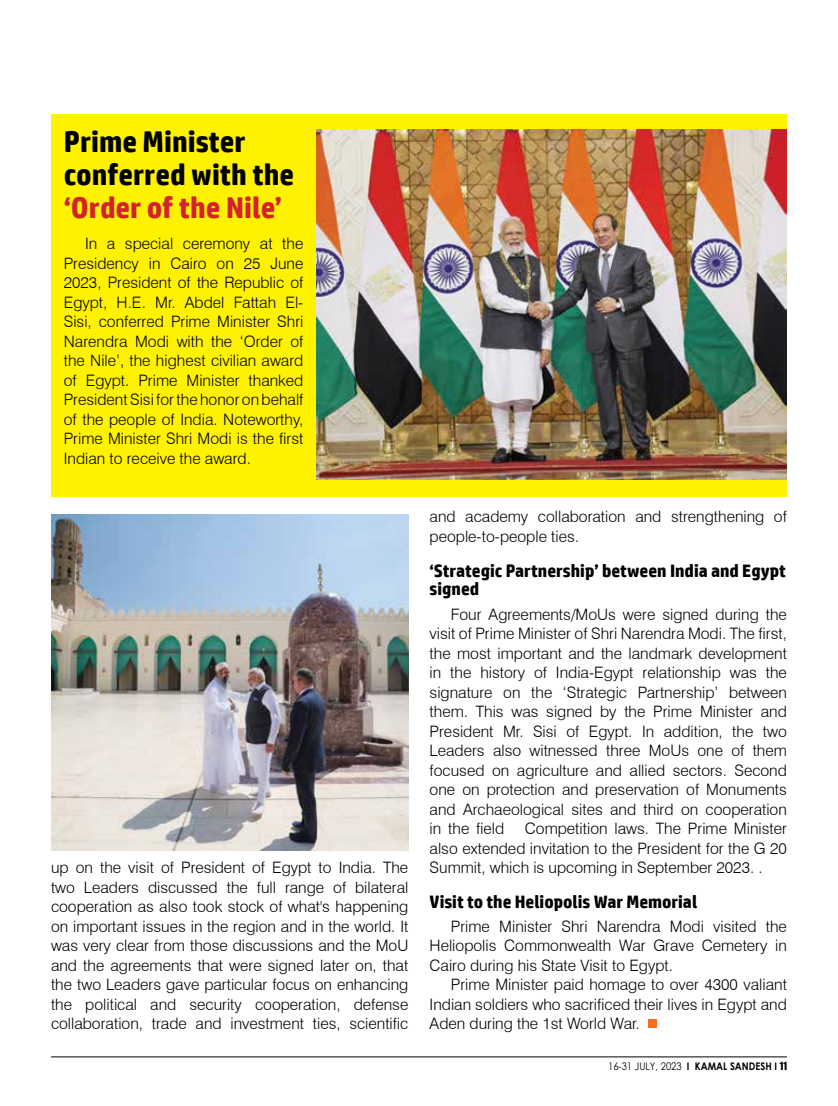
<style>
.page{position:relative;width:838px;height:1106px;background:#fff}
.page>*{position:absolute;margin:0;border:0;box-sizing:border-box;transform-origin:0 0}
.t1{font:700 30px/33px "HP Simplified";color:#000}
.t2{font:700 30px "HP Simplified";color:#d2232a}
.t3{font:700 18px/18px "HP Simplified";color:#000}
.t4{font:300 15.75px/19.5px "Swiss 721 BT";color:#000;text-align:justify}
.t5{font:10.5px "Century Gothic";color:#000;scale:.9 1}
.s1{font-weight:700}
.s2{font-family:"Impact"}
</style>
<div class="page">
<div style="left:648px;top:1019px;width:8px;height:8px;background:#f36e21"></div>
<div style="left:51px;top:114px;width:735px;height:383px;background:#fff200"></div>
<img style="left:51px;top:514px;width:357px;height:336px">
<hr style="left:51px;top:1056px;width:736px;height:1px;background:#000">
<img style="left:316px;top:130px;width:470px;height:349px">
<h1 class="t1" style="left:64px;top:124px;width:232px">Prime Minister conferred with the</h1>
<h1 class="t2" style="left:64px;top:190px;width:220px">‘Order of the Nile’</h1>
<p class="t4" style="left:64px;top:234px;width:241px;text-indent:21px">In a special ceremony at the Presidency in Cairo on 25 June 2023, President of the Republic of Egypt, H.E. Mr. Abdel Fattah El-Sisi, conferred Prime Minister Shri Narendra Modi with the ‘Order of the Nile’, the highest civilian award of Egypt. Prime Minister thanked President Sisi for the honor on behalf of the people of India. Noteworthy, Prime Minister Shri Modi is the first Indian to receive the award.</p>
<p class="t4" style="left:51px;top:858px;width:359px">up on the visit of President of Egypt to India. The two Leaders discussed the full range of bilateral cooperation as also took stock of what's happening on important issues in the region and in the world. It was very clear from those discussions and the MoU and the agreements that were signed later on, that the two Leaders gave particular focus on enhancing the political and security cooperation, defense collaboration, trade and investment ties, scientific</p>
<p class="t4" style="left:429px;top:507px;width:359px">and academy collaboration and strengthening of people-to-people ties.</p>
<p class="t3" style="left:429px;top:561px;width:358px">‘Strategic Partnership’ between India and Egypt signed</p>
<p class="t4" style="left:429px;top:604px;width:359px;text-indent:21px">Four Agreements/MoUs were signed during the visit of Prime Minister of Shri Narendra Modi. The first, the most important and the landmark development in the history of India-Egypt relationship was the signature on the ‘Strategic Partnership’ between them. This was signed by the Prime Minister and President Mr. Sisi of Egypt. In addition, the two Leaders also witnessed three MoUs one of them focused on agriculture and allied sectors. Second one on protection and preservation of Monuments and Archaeological sites and third on cooperation in the field</p>
<p class="t4" style="left:429px;top:819px;width:359px;text-indent:95px">Competition laws. The Prime Minister also extended invitation to the President for the G 20<br>Summit, which is upcoming in September 2023. .</p>
<p class="t3" style="left:429px;top:893px;width:269px">Visit to the Heliopolis War Memorial</p>
<p class="t4" style="left:429px;top:916px;width:359px;text-indent:21px">Prime Minister Shri Narendra Modi visited the Heliopolis Commonwealth War Grave Cemetery in Cairo during his State Visit to Egypt.</p>
<p class="t4" style="left:429px;top:975px;width:359px;text-indent:21px">Prime Minister paid homage to over 4300 valiant Indian soldiers who sacrificed their lives in Egypt and Aden during the 1st World War.</p>
<p class="t5" style="left:608px;top:1058px;width:200px">16-31 July, 2023 <span class="s1">I KAMAL SANDESH I</span> <span class="s2">11</span></p>
</div>
